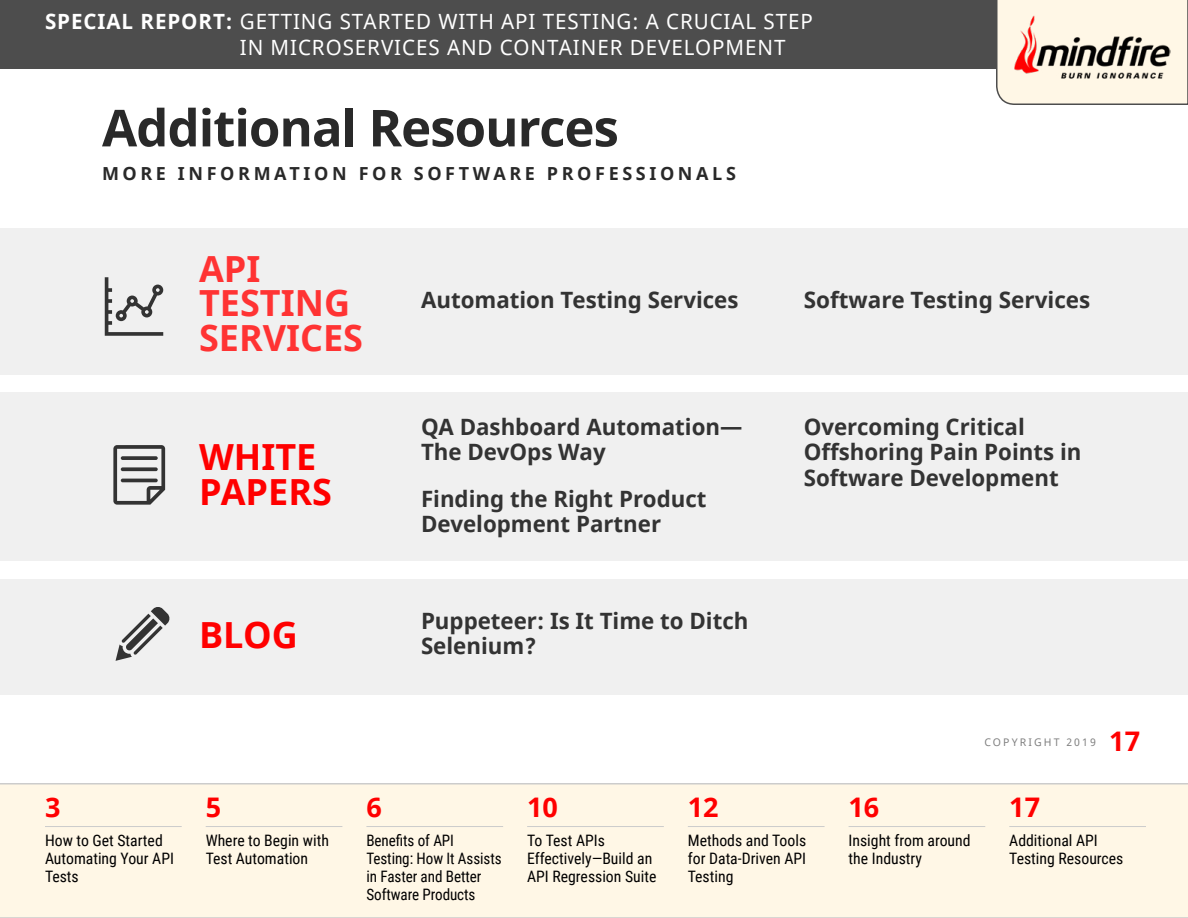
<style>
.page{position:relative;width:1188px;height:918px;background:#fff}
.page>*{position:absolute;margin:0;border:0;box-sizing:border-box;transform-origin:0 0}
.t1{font:700 51px "Noto Sans";letter-spacing:-.02em;color:#292929}
.t2{font:700 36px/34.5px "Noto Sans";color:#f33}
.t3{font:700 36px/34.5px "Noto Sans";color:#f00}
.t4{font:700 27px "Open Sans";color:#f00}
.t5{font:700 22.5px/25.5px "Noto Sans";color:#333}
.t6{font:21px/25.5px "Noto Sans";letter-spacing:.045em;color:#fff}
.t7{font:700 18px "Noto Sans";letter-spacing:.2em;color:#292929}
.t8{font:15.75px/18px "Roboto Condensed";color:#000}
.t9{font:15.75px/18px "Roboto Condensed";color:#000;scale:.96 1}
.t10{font:10.5px "Noto Sans";letter-spacing:.2em;color:#808080}
.s1{font-weight:700}
</style>
<div class="page">
<div style="left:0;top:228px;width:1188px;height:146px;background:#f0f0f0"></div>
<div style="left:0;top:392px;width:1188px;height:169px;background:#f0f0f0"></div>
<div style="left:0;top:579px;width:1188px;height:115px;background:#f0f0f0"></div>
<svg style="left:113px;top:445px;width:52px;height:60px"></svg>
<svg style="left:116px;top:607px;width:54px;height:54px"></svg>
<svg style="left:105px;top:277px;width:58px;height:59px"></svg>
<div style="left:0;top:783px;width:1188px;height:135px;background:#fff7e6"></div>
<div style="left:0;top:0;width:1188px;height:69px;background:#4d4d4d"></div>
<svg style="left:996px;top:0;width:192px;height:105px;background:#f4eddd"></svg>
<hr style="left:45px;top:826px;width:137px;height:1px;background:#ccc">
<hr style="left:206px;top:826px;width:136px;height:1px;background:#ccc">
<hr style="left:366px;top:826px;width:137px;height:1px;background:#ccc">
<hr style="left:527px;top:826px;width:137px;height:1px;background:#ccc">
<hr style="left:688px;top:826px;width:137px;height:1px;background:#ccc">
<hr style="left:849px;top:826px;width:136px;height:1px;background:#ccc">
<hr style="left:1009px;top:826px;width:137px;height:1px;background:#ccc">
<img style="left:1008px;top:15px;width:163px;height:70px">
<p class="t6" style="left:240px;top:10px;width:575px;text-indent:-195px"><span class="s1">SPECIAL REPORT:</span> GETTING STARTED WITH API TESTING: A CRUCIAL STEP<br>IN MICROSERVICES AND CONTAINER DEVELOPMENT</p>
<h1 class="t1" style="left:102px;top:92px;width:518px">Additional Resources</h1>
<p class="t7" style="left:102px;top:161px;width:635px">MORE INFORMATION FOR SOFTWARE PROFESSIONALS</p>
<h2 class="t2" style="left:199px;top:252px;width:166px">API<br>TESTING<br>SERVICES</h2>
<h2 class="t3" style="left:199px;top:441px;width:134px">WHITE<br>PAPERS</h2>
<h2 class="t3" style="left:199px;top:618px;width:100px">BLOG</h2>
<p class="t5" style="left:421px;top:288px;width:319px">Automation Testing Services</p>
<p class="t5" style="left:804px;top:288px;width:288px">Software Testing Services</p>
<p class="t5" style="left:421px;top:414px;width:323px">QA Dashboard Automation—<br>The DevOps Way</p>
<p class="t5" style="left:421px;top:486px;width:287px">Finding the Right Product<br>Development Partner</p>
<p class="t5" style="left:421px;top:609px;width:329px">Puppeteer: Is It Time to Ditch<br>Selenium?</p>
<p class="t5" style="left:804px;top:414px;width:279px">Overcoming Critical<br>Offshoring Pain Points in<br>Software Development</p>
<p class="t4" style="left:45px;top:788px;width:17px">3</p>
<p class="t8" style="left:45px;top:830px;width:131px">How to Get Started<br>Automating Your API<br>Tests</p>
<p class="t4" style="left:206px;top:788px;width:17px">5</p>
<p class="t8" style="left:206px;top:830px;width:125px">Where to Begin with<br>Test Automation</p>
<p class="t4" style="left:366px;top:788px;width:17px">6</p>
<p class="t9" style="left:366px;top:830px;width:142px">Benefits of API<br>Testing: How It Assists in Faster and Better<br>Software Products</p>
<p class="t4" style="left:527px;top:788px;width:32px">10</p>
<p class="t8" style="left:527px;top:830px;width:131px">To Test APIs<br>Effectively—Build an<br>API Regression Suite</p>
<p class="t4" style="left:688px;top:788px;width:32px">12</p>
<p class="t8" style="left:688px;top:830px;width:120px;text-align:justify">Methods and Tools for Data-Driven API Testing</p>
<p class="t10" style="left:984px;top:735px;width:113px">COPYRIGHT 2019</p>
<p class="t4" style="left:1109px;top:722px;width:32px">17</p>
<p class="t4" style="left:849px;top:788px;width:32px">16</p>
<p class="t8" style="left:849px;top:830px;width:124px">Insight from around the Industry</p>
<p class="t4" style="left:1009px;top:788px;width:32px">17</p>
<p class="t8" style="left:1009px;top:830px;width:116px">Additional API<br>Testing Resources</p>
</div>
